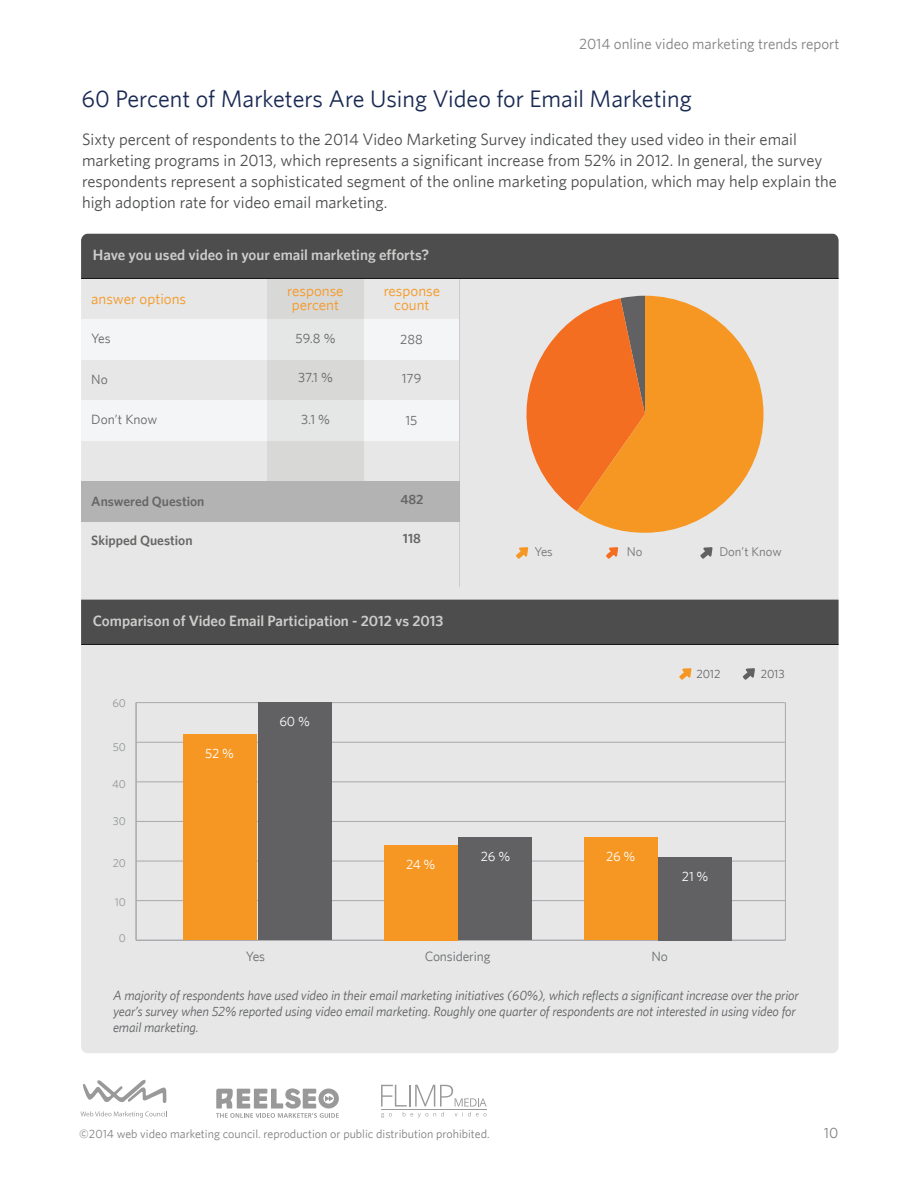
<style>
.page{position:relative;width:918px;height:1188px;background:#fff}
.page>*{position:absolute;margin:0;border:0;box-sizing:border-box;transform-origin:0 0}
.t1{font:24px "Whitney";color:#182952}
.t2{font:16.5px/21px "Whitney";color:#4b4c4d}
.t3{font:600 15px "Whitney";color:#cccccb}
.t4{font:15px/13.5px "Whitney";color:#f79723;text-align:center}
.t5{font:15px "Whitney";color:#808180}
.t6{font:italic 13.5px/16.2px "Whitney";letter-spacing:-.01em;color:#616164}
.t7{font:600 13.5px "Whitney";color:#676666}
.t8{font:13.5px "Whitney";color:#676666}
.t9{font:13.5px "Whitney";letter-spacing:-.015em;color:#fff}
.t10{font:13.5px "Whitney";letter-spacing:-.01em;color:#6c6d70}
.t11{font:12.75px "Whitney";color:#727477}
.t12{font:12px "Whitney";color:#808180}
.t13{font:12px "Whitney";letter-spacing:-.01em;color:#676666}
.t14{font:11.55px "Whitney";letter-spacing:-.01em;color:#939598}
</style>
<div class="page">
<div style="left:81px;top:234px;width:758px;height:819px;background:#e6e7e6;border-radius:6px"></div>
<div style="left:81px;top:319px;width:379px;height:40px;background:#f4f5f6"></div>
<div style="left:81px;top:400px;width:379px;height:40px;background:#f4f5f6"></div>
<div style="left:267px;top:279px;width:96px;height:243px;background:linear-gradient(to right,#dddedd,#dddedd)"></div>
<svg style="left:526px;top:316px;width:51px;height:195px"></svg>
<svg style="left:577px;top:296px;width:187px;height:237px;background:#ed9641"></svg>
<svg style="left:516px;top:547px;width:12px;height:12px"></svg>
<svg style="left:606px;top:547px;width:12px;height:12px"></svg>
<hr style="left:459px;top:278px;width:1px;height:309px;background:#cccccb">
<div style="left:81px;top:234px;width:758px;height:44px;background:#4d4d4d"></div>
<svg style="left:700px;top:547px;width:13px;height:12px"></svg>
<div style="left:81px;top:481px;width:379px;height:41px;background:#b3b3b3"></div>
<hr style="left:81px;top:278px;width:758px;height:1px;background:#181717">
<svg style="left:679px;top:668px;width:13px;height:12px"></svg>
<svg style="left:743px;top:668px;width:12px;height:12px"></svg>
<div style="left:81px;top:600px;width:758px;height:44px;background:#4d4d4d"></div>
<hr style="left:785px;top:703px;width:1px;height:237px;background:#a8a9ad">
<hr style="left:136px;top:703px;width:1px;height:237px;background:#a8a9ad">
<hr style="left:136px;top:940px;width:649px;height:1px;background:#a8a9ad">
<hr style="left:136px;top:900px;width:649px;height:1px;background:#a8a9ad">
<hr style="left:136px;top:861px;width:649px;height:1px;background:#a8a9ad">
<hr style="left:136px;top:821px;width:649px;height:1px;background:#a8a9ad">
<hr style="left:136px;top:782px;width:649px;height:1px;background:#a8a9ad">
<hr style="left:136px;top:742px;width:649px;height:1px;background:#a8a9ad">
<hr style="left:136px;top:702px;width:649px;height:1px;background:#a8a9ad">
<div style="left:659px;top:857px;width:73px;height:83px;background:#616164"></div>
<div style="left:584px;top:837px;width:73px;height:103px;background:#f79723"></div>
<div style="left:459px;top:837px;width:73px;height:103px;background:#616164"></div>
<div style="left:384px;top:845px;width:73px;height:95px;background:#f79723"></div>
<div style="left:258px;top:703px;width:73px;height:237px;background:#616164"></div>
<div style="left:183px;top:734px;width:73px;height:206px;background:#f79723"></div>
<hr style="left:81px;top:644px;width:758px;height:1px;background:#181717">
<svg style="left:83px;top:1079px;width:83px;height:24px"></svg>
<svg style="left:80px;top:1111px;width:87px;height:7px"></svg>
<svg style="left:216px;top:1088px;width:123px;height:30px"></svg>
<svg style="left:381px;top:1085px;width:106px;height:33px"></svg>
<p class="t5" style="left:579px;top:34px;width:262px">2014 online video marketing trends report</p>
<h1 class="t1" style="left:82px;top:85px;width:612px">60 Percent of Marketers Are Using Video for Email Marketing</h1>
<p class="t2" style="left:82px;top:128px;width:756px">Sixty percent of respondents to the 2014 Video Marketing Survey indicated they used video in their email marketing programs in 2013, which represents a significant increase from 52% in 2012. In general, the survey respondents represent a sophisticated segment of the online marketing population, which may help explain the high adoption rate for video email marketing.</p>
<p class="t3" style="left:93px;top:246px;width:338px">Have you used video in your email marketing efforts?</p>
<p class="t4" style="left:91px;top:291px;width:96px">answer options</p>
<p class="t8" style="left:91px;top:331px;width:21px">Yes</p>
<p class="t8" style="left:91px;top:371px;width:18px">No</p>
<p class="t8" style="left:91px;top:411px;width:68px">Don’t Know</p>
<p class="t7" style="left:91px;top:493px;width:115px">Answered Question</p>
<p class="t7" style="left:91px;top:532px;width:103px">Skipped Question</p>
<p class="t4" style="left:287px;top:284px;width:58px">response percent</p>
<p class="t4" style="left:384px;top:284px;width:58px">response count</p>
<p class="t8" style="left:296px;top:331px;width:41px">59.8 %</p>
<p class="t8" style="left:298px;top:369px;width:36px">37.1 %</p>
<p class="t8" style="left:301px;top:411px;width:31px">3.1 %</p>
<p class="t8" style="left:400px;top:331px;width:24px">288</p>
<p class="t8" style="left:402px;top:370px;width:21px">179</p>
<p class="t8" style="left:406px;top:412px;width:14px">15</p>
<p class="t7" style="left:400px;top:492px;width:25px">482</p>
<p class="t7" style="left:403px;top:530px;width:20px">118</p>
<p class="t3" style="left:93px;top:612px;width:352px">Comparison of Video Email Participation - 2012 vs 2013</p>
<p class="t14" style="left:112px;top:697px;width:15px">60</p>
<p class="t14" style="left:113px;top:740px;width:15px">50</p>
<p class="t14" style="left:112px;top:777px;width:15px">40</p>
<p class="t14" style="left:113px;top:814px;width:14px">30</p>
<p class="t14" style="left:113px;top:857px;width:15px">20</p>
<p class="t14" style="left:115px;top:895px;width:13px">10</p>
<p class="t14" style="left:119px;top:931px;width:9px">0</p>
<p class="t9" style="left:205px;top:745px;width:30px">52 %</p>
<p class="t9" style="left:279px;top:714px;width:32px">60 %</p>
<p class="t9" style="left:406px;top:856px;width:31px">24 %</p>
<p class="t11" style="left:535px;top:545px;width:20px">Yes</p>
<p class="t11" style="left:627px;top:545px;width:17px">No</p>
<p class="t11" style="left:719px;top:545px;width:64px">Don’t Know</p>
<p class="t13" style="left:696px;top:667px;width:26px">2012</p>
<p class="t13" style="left:761px;top:667px;width:25px">2013</p>
<p class="t9" style="left:481px;top:849px;width:31px">26 %</p>
<p class="t9" style="left:606px;top:848px;width:31px">26 %</p>
<p class="t9" style="left:682px;top:868px;width:28px">21 %</p>
<p class="t10" style="left:246px;top:948px;width:21px">Yes</p>
<p class="t10" style="left:425px;top:948px;width:67px">Considering</p>
<p class="t10" style="left:651px;top:948px;width:18px">No</p>
<p class="t6" style="left:113px;top:987px;width:687px">A majority of respondents have used video in their email marketing initiatives (60%), which reflects a significant increase over the prior year’s survey when 52% reported using video email marketing. Roughly one quarter of respondents are not interested in using video for email marketing.</p>
<p class="t12" style="left:79px;top:1126px;width:412px">©2014 web video marketing council. reproduction or public distribution prohibited.</p>
<p class="t5" style="left:824px;top:1124px;width:16px">10</p>
</div>
